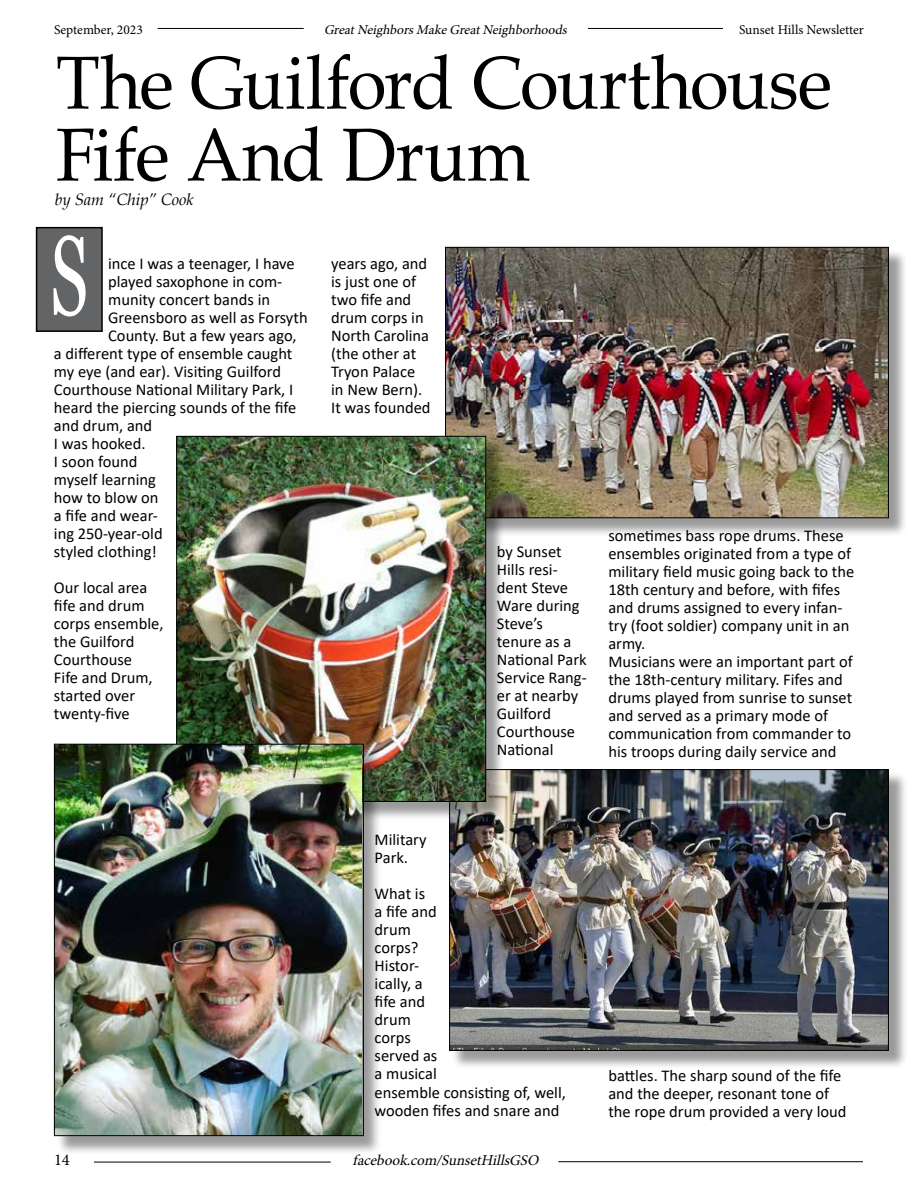
<style>
.page{position:relative;width:918px;height:1188px;background:#fff}
.page>*{position:absolute;margin:0;border:0;box-sizing:border-box;transform-origin:0 0}
.t1{font:112.5px "Georgia";color:#fff;scale:.6 1}
.t2{font:75px/72px "Book Antiqua";letter-spacing:-.015em;color:#000;scale:.95 1}
.t3{font:16.5px/18px "Calibri";color:#000}
.t4{font:italic 16.5px "Book Antiqua";color:#000}
.t5{font:16.5px "Minion Pro";color:#000}
.t6{font:italic 15px "Minion Pro";color:#000}
.t7{font:italic 13.5px "Minion Pro";color:#000}
.t8{font:13.5px "Minion Pro";color:#000}
</style>
<div class="page">
<hr style="left:94px;top:1162px;width:237px;height:1px;background:#000">
<hr style="left:558px;top:1161px;width:305px;height:1px;background:#000">
<hr style="left:588px;top:28px;width:135px;height:1px;background:#000">
<hr style="left:158px;top:28px;width:146px;height:1px;background:#000">
<div style="left:447px;top:249px;width:460px;height:288px;background:#000;opacity:.4"></div>
<img style="left:447px;top:249px;width:440px;height:267px">
<div style="left:445px;top:247px;width:444px;height:271px;border:1px solid #000"></div>
<div style="left:451px;top:771px;width:457px;height:299px;background:#000;opacity:.4"></div>
<img style="left:451px;top:771px;width:436px;height:278px">
<div style="left:449px;top:769px;width:440px;height:282px;border:1px solid #000"></div>
<div style="left:179px;top:438px;width:326px;height:383px;background:#000;opacity:.4"></div>
<img style="left:178px;top:438px;width:306px;height:362px">
<div style="left:37px;top:228px;width:65px;height:103px;background:#636466"></div>
<div style="left:36px;top:227px;width:67px;height:105px;border:2px solid #000"></div>
<div style="left:56px;top:746px;width:326px;height:409px;background:#000;opacity:.4"></div>
<img style="left:56px;top:746px;width:306px;height:388px">
<div style="left:54px;top:744px;width:310px;height:392px;border:1px solid #000"></div>
<p class="t8" style="left:54px;top:21px;width:90px">September, 2023</p>
<p class="t7" style="left:324px;top:21px;width:248px">GreatNeighborsMakeGreatNeighborhoods</p>
<p class="t8" style="left:739px;top:21px;width:126px">Sunset Hills Newsletter</p>
<h2 class="t2" style="left:56px;top:45px;width:818px">The Guilford Courthouse<br>Fife And Drum</h2>
<p class="t4" style="left:55px;top:187px;width:141px">by Sam “Chip” Cook</p>
<h1 class="t1" style="left:50px;top:208px;width:65px">S</h1>
<p class="t3" style="left:108px;top:255px;width:188px">ince I was a teenager, I have</p>
<p class="t3" style="left:108px;top:273px;width:176px">played saxophone in com-</p>
<p class="t3" style="left:108px;top:291px;width:163px">munity concert bands in</p>
<p class="t3" style="left:108px;top:309px;width:201px">Greensboro as well as Forsyth</p>
<p class="t3" style="left:108px;top:327px;width:190px">County. But a few years ago,</p>
<p class="t3" style="left:54px;top:345px;width:240px">a different type of ensemble caught</p>
<p class="t3" style="left:54px;top:363px;width:229px">my eye (and ear). Visiting Guilford</p>
<p class="t3" style="left:54px;top:381px;width:241px">Courthouse National Military Park, I</p>
<p class="t3" style="left:54px;top:399px;width:244px">heard the piercing sounds of the fife</p>
<p class="t3" style="left:54px;top:417px;width:100px">and drum, and</p>
<p class="t3" style="left:54px;top:435px;width:93px">I was hooked.</p>
<p class="t3" style="left:54px;top:453px;width:85px">I soon found</p>
<p class="t3" style="left:54px;top:471px;width:103px">myself learning</p>
<p class="t3" style="left:54px;top:489px;width:106px">how to blow on</p>
<p class="t3" style="left:54px;top:507px;width:105px">a fife and wear-</p>
<p class="t3" style="left:54px;top:525px;width:110px">ing 250-year-old</p>
<p class="t3" style="left:54px;top:543px;width:104px">styled clothing!</p>
<p class="t3" style="left:54px;top:579px;width:111px">Our local area fife and drum corps ensemble, the Guilford<br>Courthouse<br>Fife and Drum, started over twenty-five</p>
<p class="t3" style="left:331px;top:255px;width:101px">years ago, and is just one of two fife and drum corps in<br>North Carolina (the other at<br>Tryon Palace in New Bern).<br>It was founded</p>
<p class="t3" style="left:608px;top:527px;width:248px">sometimes bass rope drums. These ensembles originated from a type of military field music going back to the<br>18th century and before, with fifes and drums assigned to every infan&shy;try (foot soldier) company unit in an army.<br>Musicians were an important part of the 18th-century military. Fifes and drums played from sunrise to sunset and served as a primary mode of communication from commander to his troops during daily service and</p>
<p class="t3" style="left:497px;top:543px;width:91px">by Sunset<br>Hills resi&shy;dent Steve<br>Ware during<br>Steve’s tenure as a<br>National Park<br>Service Rang&shy;er at nearby<br>Guilford<br>Courthouse<br>National</p>
<p class="t3" style="left:375px;top:831px;width:54px">Military<br>Park.</p>
<p class="t3" style="left:375px;top:885px;width:193px">What is<br>a fife and<br>drum<br>corps?<br>Histor-<br>ically, a<br>fife and<br>drum<br>corps<br>served as<br>a musical<br>ensemble consisting of, well, wooden fifes and snare and</p>
<p class="t5" style="left:54px;top:1149px;width:17px">14</p>
<p class="t6" style="left:353px;top:1150px;width:192px">facebook.com/SunsetHillsGSO</p>
<p class="t3" style="left:608px;top:1067px;width:240px">battles. The sharp sound of the fife and the deeper, resonant tone of the rope drum provided a very loud</p>
</div>
